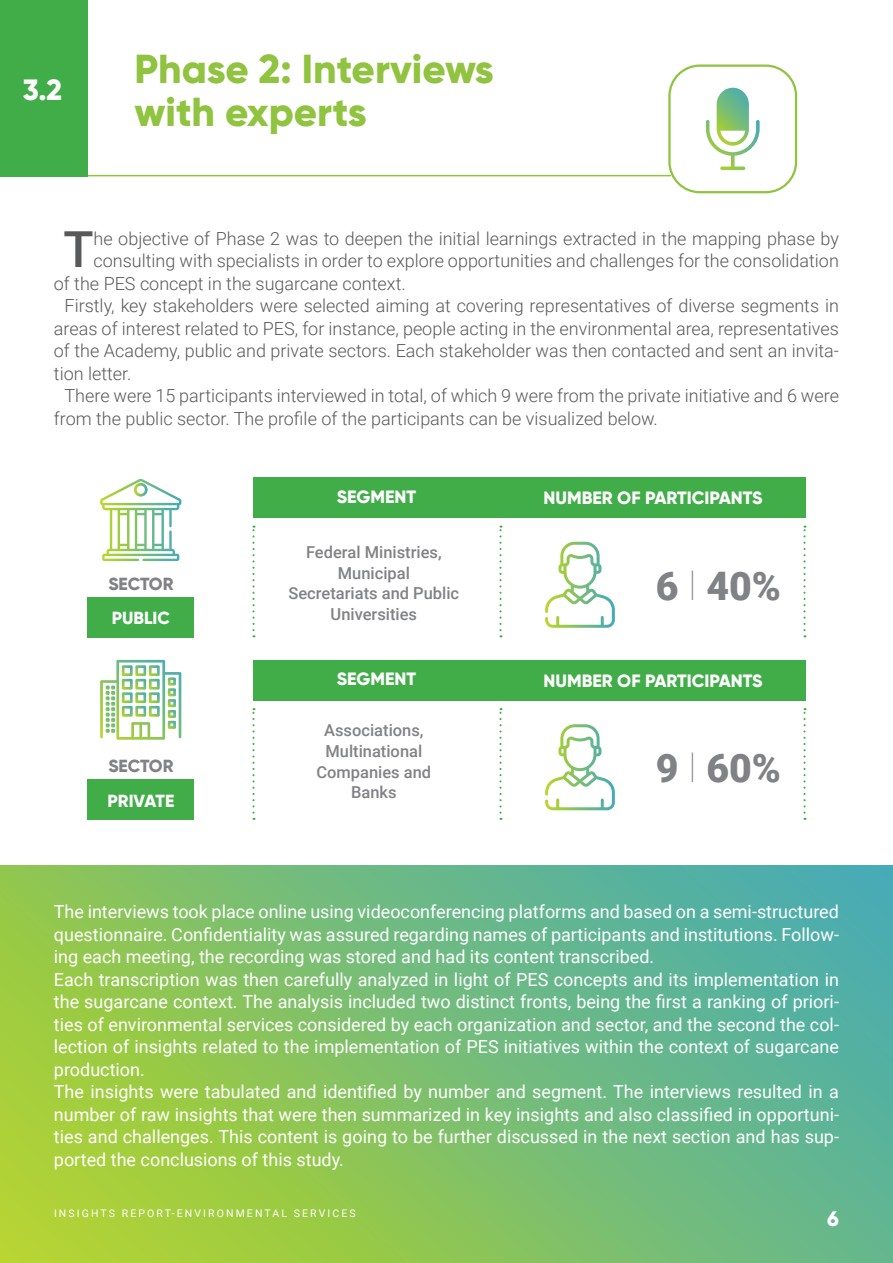
<style>
.page{position:relative;width:893px;height:1263px;background:#fff}
.page>*{position:absolute;margin:0;border:0;box-sizing:border-box;transform-origin:0 0}
.t1{font:500 49.65px "Roboto";color:#58595b}
.t2{font:800 40.5px/43.5px "Gilroy";color:#90c33f}
.t3{font:900 39.3px "Roboto";color:#808285}
.t4{font:800 29.25px "Gilroy";color:#fff}
.t5{font:800 21px "Gilroy";color:#fff}
.t6{font:18px/22.5px "Roboto";color:#fff}
.t7{font:300 18px "Roboto";color:#58595b}
.t8{font:800 17.85px "Gilroy";color:#fff}
.t9{font:800 17.55px "Gilroy";color:#fff}
.t10{font:800 17.55px "Gilroy";letter-spacing:-.005em;color:#808285}
.t11{font:500 16.5px/20.5px "Roboto";color:#808285;text-align:center}
.t12{font:10.5px "Roboto";letter-spacing:.2em;color:#fff}
.s1{font-weight:100}
</style>
<div class="page">
<svg style="left:1px;top:865px;width:891px;height:397px;background:#7bbe6f"></svg>
<div style="left:668px;top:64px;width:129px;height:129px;border:2px solid #90c33f;border-radius:30px"></div>
<svg style="left:706px;top:88px;width:54px;height:82px"></svg>
<hr style="left:0;top:175px;width:671px;height:1px;background:#90c33f">
<div style="left:0;top:0;width:87px;height:176px;background:#41ad49"></div>
<div style="left:253px;top:477px;width:552px;height:41px;background:#41ad49"></div>
<div style="left:88px;top:597px;width:106px;height:40px;background:#41ad49"></div>
<svg style="left:252px;top:526px;width:3px;height:111px"></svg>
<svg style="left:499px;top:526px;width:3px;height:111px"></svg>
<div style="left:253px;top:660px;width:552px;height:40px;background:#41ad49"></div>
<div style="left:88px;top:779px;width:106px;height:41px;background:#41ad49"></div>
<svg style="left:252px;top:708px;width:3px;height:112px"></svg>
<svg style="left:499px;top:708px;width:3px;height:112px"></svg>
<svg style="left:803px;top:526px;width:2px;height:111px"></svg>
<svg style="left:803px;top:708px;width:2px;height:112px"></svg>
<svg style="left:100px;top:479px;width:81px;height:82px"></svg>
<svg style="left:100px;top:660px;width:81px;height:80px"></svg>
<svg style="left:545px;top:542px;width:70px;height:86px"></svg>
<svg style="left:545px;top:724px;width:70px;height:86px"></svg>
<h3 class="t4" style="left:23px;top:71px;width:41px">3.2</h3>
<h2 class="t2" style="left:134px;top:46px;width:361px">Phase 2: Interviews with experts</h2>
<h1 class="t1" style="left:63px;top:215px;width:32px">T</h1>
<p class="t7" style="left:94px;top:226px;width:747px">he objective of Phase 2 was to deepen the initial learnings extracted in the mapping phase by</p>
<p class="t7" style="left:94px;top:248px;width:747px">consulting with specialists in order to explore opportunities and challenges for the consolidation</p>
<p class="t7" style="left:54px;top:271px;width:353px">of the PES concept in the sugarcane context.</p>
<p class="t7" style="left:65px;top:293px;width:776px">Firstly, key stakeholders were selected aiming at covering representatives of diverse segments in</p>
<p class="t7" style="left:54px;top:316px;width:786px">areas of interest related to PES, for instance, people acting in the environmental area, representatives</p>
<p class="t7" style="left:54px;top:338px;width:787px">of the Academy, public and private sectors. Each stakeholder was then contacted and sent an invita-</p>
<p class="t7" style="left:54px;top:361px;width:79px">tion letter.</p>
<p class="t7" style="left:65px;top:383px;width:776px">There were 15 participants interviewed in total, of which 9 were from the private initiative and 6 were</p>
<p class="t7" style="left:54px;top:406px;width:605px">from the public sector. The profile of the participants can be visualized below.</p>
<p class="t10" style="left:108px;top:572px;width:67px">SECTOR</p>
<p class="t9" style="left:112px;top:607px;width:60px">PUBLIC</p>
<p class="t10" style="left:108px;top:755px;width:67px">SECTOR</p>
<p class="t9" style="left:108px;top:789px;width:68px">PRIVATE</p>
<p class="t8" style="left:337px;top:485px;width:81px">SEGMENT</p>
<p class="t11" style="left:289px;top:541px;width:172px">Federal Ministries,<br>Municipal<br>Secretariats and Public<br>Universities</p>
<p class="t8" style="left:337px;top:668px;width:81px">SEGMENT</p>
<p class="t11" style="left:316px;top:720px;width:116px">Associations,<br>Multinational<br>Companies and<br>Banks</p>
<p class="t8" style="left:543px;top:487px;width:221px">NUMBER OF PARTICIPANTS</p>
<h3 class="t3" style="left:656px;top:558px;width:127px">6 <span class="s1">l</span> 40%</h3>
<p class="t8" style="left:543px;top:669px;width:221px">NUMBER OF PARTICIPANTS</p>
<h3 class="t3" style="left:656px;top:740px;width:127px">9 <span class="s1">l</span> 60%</h3>
<p class="t6" style="left:54px;top:900px;width:787px">The interviews took place online using videoconferencing platforms and based on a semi-structured questionnaire. Confidentiality was assured regarding names of participants and institutions. Follow&shy;ing each meeting, the recording was stored and had its content transcribed.<br>Each transcription was then carefully analyzed in light of PES concepts and its implementation in the sugarcane context. The analysis included two distinct fronts, being the first a ranking of priori&shy;ties of environmental services considered by each organization and sector, and the second the col&shy;lection of insights related to the implementation of PES initiatives within the context of sugarcane production.<br>The insights were tabulated and identified by number and segment. The interviews resulted in a number of raw insights that were then summarized in key insights and also classified in opportuni&shy;ties and challenges. This content is going to be further discussed in the next section and has sup&shy;ported the conclusions of this study.</p>
<p class="t12" style="left:54px;top:1206px;width:303px">INSIGHTS REPORT-ENVIRONMENTAL SERVICES</p>
<p class="t5" style="left:827px;top:1205px;width:13px">6</p>
</div>
